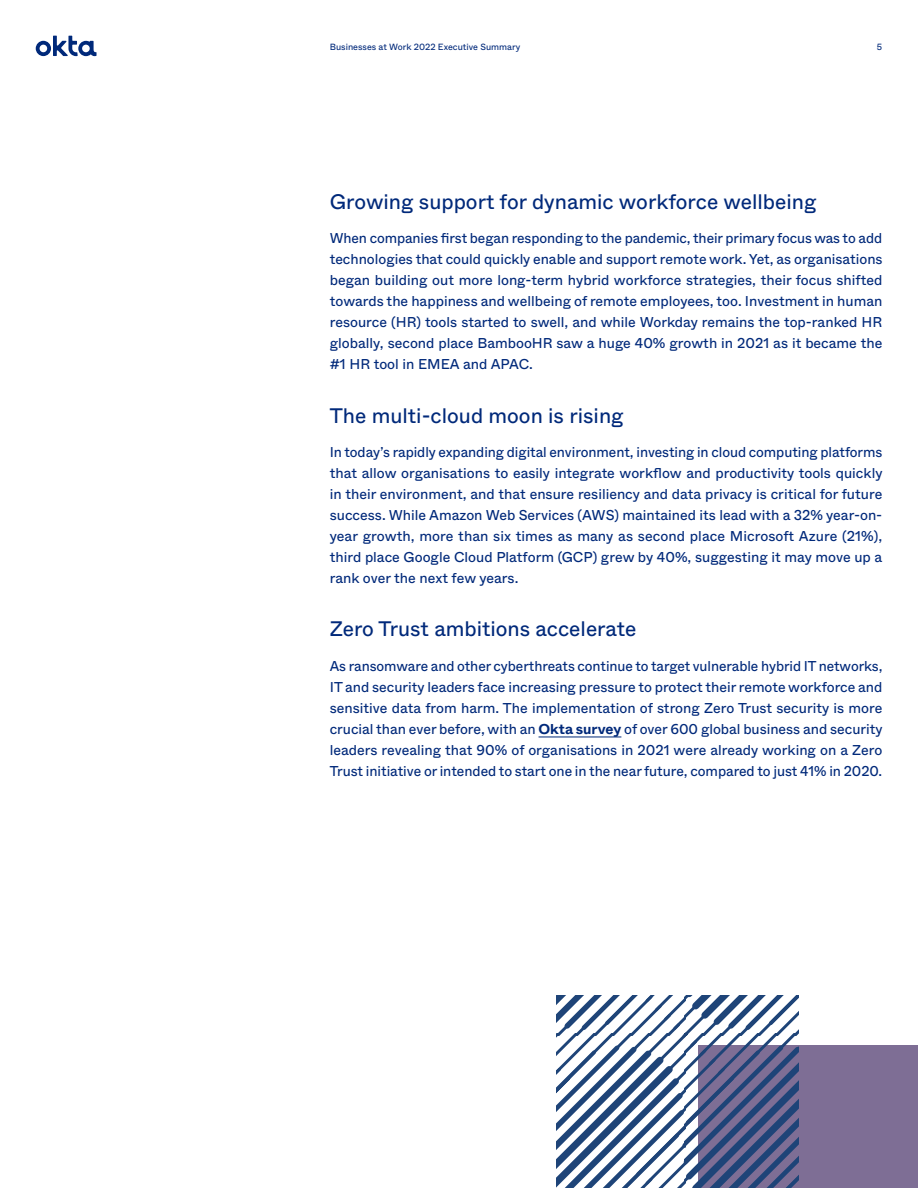
<style>
.page{position:relative;width:918px;height:1188px;background:#fff}
.page>*{position:absolute;margin:0;border:0;box-sizing:border-box;transform-origin:0 0}
.t1{font:21px "ABC Whyte";color:#00297a}
.t2{font:14.25px/21px "ABC Whyte";color:#00297a;text-align:justify}
.t3{font:9px "ABC Whyte";color:#00297a}
.s1{font-weight:700}
</style>
<div class="page">
<svg style="left:36px;top:36px;width:61px;height:20px"></svg>
<hr style="left:539px;top:737px;width:82px;height:1px;background:#00297a">
<div style="left:698px;top:1046px;width:220px;height:142px;background:#7e6e95"></div>
<svg style="left:557px;top:995px;width:242px;height:193px"></svg>
<p class="t3" style="left:330px;top:40px;width:192px">Businesses at Work 2022 Executive Summary</p>
<p class="t3" style="left:877px;top:40px;width:7px">5</p>
<h1 class="t1" style="left:330px;top:185px;width:488px">Growing support for dynamic workforce wellbeing</h1>
<p class="t2" style="left:330px;top:227px;width:554px">When companies first began responding to the pandemic, their primary focus was to add technologies that could quickly enable and support remote work. Yet, as organisations began building out more long-term hybrid workforce strategies, their focus shifted towards the happiness and wellbeing of remote employees, too. Investment in human resource (HR) tools started to swell, and while Workday remains the top-ranked HR globally, second place BambooHR saw a huge 40% growth in 2021 as it became the #1 HR tool in EMEA and APAC.</p>
<h1 class="t1" style="left:330px;top:399px;width:295px">The multi-cloud moon is rising</h1>
<p class="t2" style="left:330px;top:441px;width:554px">In today’s rapidly expanding digital environment, investing in cloud computing platforms that allow organisations to easily integrate workflow and productivity tools quickly in their environment, and that ensure resiliency and data privacy is critical for future success. While Amazon Web Services (AWS) maintained its lead with a 32% year-on&shy;year growth, more than six times as many as second place Microsoft Azure (21%), third place Google Cloud Platform (GCP) grew by 40%, suggesting it may move up a rank over the next few years.</p>
<h1 class="t1" style="left:330px;top:613px;width:308px">Zero Trust ambitions accelerate</h1>
<p class="t2" style="left:330px;top:655px;width:554px">As ransomware and other cyberthreats continue to target vulnerable hybrid IT networks, IT and security leaders face increasing pressure to protect their remote workforce and sensitive data from harm. The implementation of strong Zero Trust security is more crucial than ever before, with an <span class="s1">Okta survey</span> of over 600 global business and security leaders revealing that 90% of organisations in 2021 were already working on a Zero Trust initiative or intended to start one in the near future, compared to just 41% in 2020.</p>
</div>
